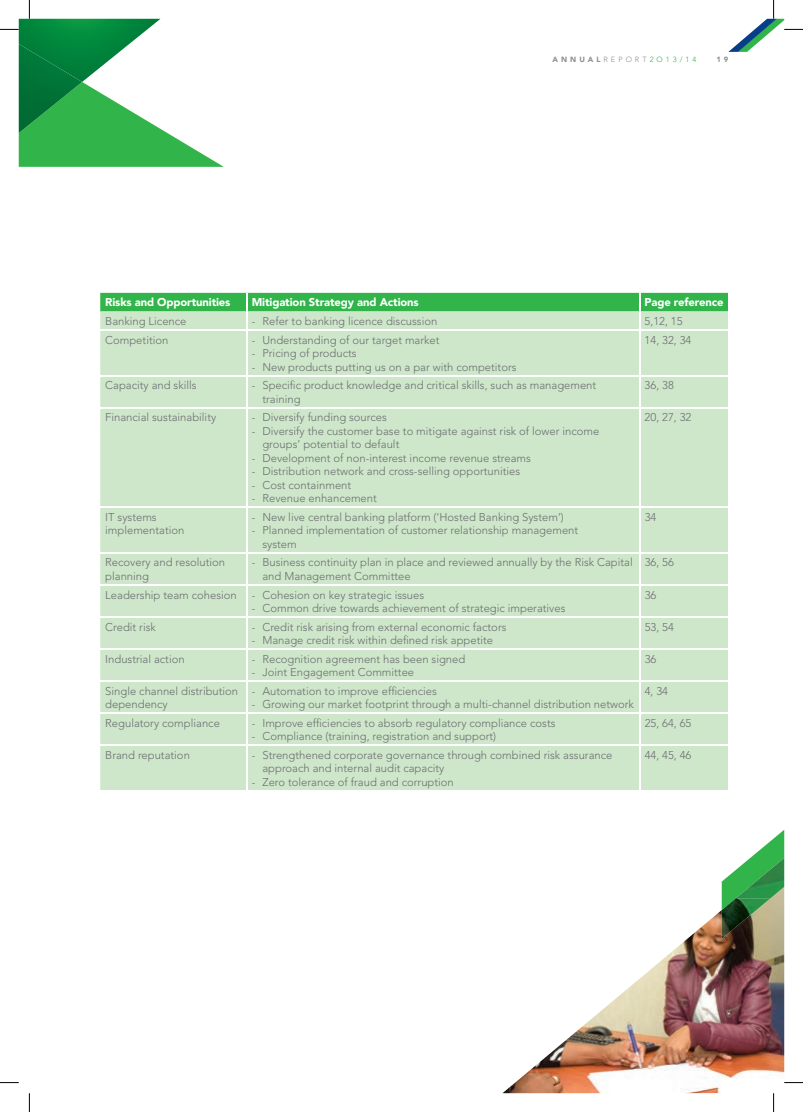
<style>
.page{position:relative;width:803px;height:1112px;background:#fff}
.page>*{position:absolute;margin:0;border:0;box-sizing:border-box;transform-origin:0 0}
.t1{font:300 11.25px/13.5px "Avenir";color:#6c6d70}
.t2{font:900 11.25px "Avenir";letter-spacing:-.01em;color:#fff}
.t3{font:300 7.5px "Avenir";letter-spacing:.4em;color:#31b44a}
.t4{font:900 7.5px "Avenir";color:#8d8f92}
.s1{font-weight:900;color:#8d8f92}
.s2{color:#8d8f92}
</style>
<div class="page">
<div style="left:100px;top:331px;width:628px;height:459px;background:#cee7ca"></div>
<svg style="left:100px;top:293px;width:628px;height:36px;background:#7fcd8a"></svg>
<hr style="left:246px;top:330px;width:1px;height:45px;background:#fff">
<hr style="left:639px;top:330px;width:1px;height:45px;background:#fff">
<hr style="left:246px;top:376px;width:1px;height:31px;background:#fff">
<hr style="left:639px;top:376px;width:1px;height:31px;background:#fff">
<hr style="left:246px;top:408px;width:1px;height:98px;background:#fff">
<hr style="left:639px;top:408px;width:1px;height:98px;background:#fff">
<hr style="left:246px;top:508px;width:1px;height:44px;background:#fff">
<hr style="left:639px;top:508px;width:1px;height:44px;background:#fff">
<hr style="left:246px;top:553px;width:1px;height:31px;background:#fff">
<hr style="left:639px;top:553px;width:1px;height:31px;background:#fff">
<hr style="left:246px;top:585px;width:1px;height:31px;background:#fff">
<hr style="left:639px;top:585px;width:1px;height:31px;background:#fff">
<hr style="left:246px;top:617px;width:1px;height:31px;background:#fff">
<hr style="left:639px;top:617px;width:1px;height:31px;background:#fff">
<hr style="left:246px;top:649px;width:1px;height:31px;background:#fff">
<hr style="left:639px;top:649px;width:1px;height:31px;background:#fff">
<hr style="left:246px;top:681px;width:1px;height:31px;background:#fff">
<hr style="left:639px;top:681px;width:1px;height:31px;background:#fff">
<hr style="left:246px;top:713px;width:1px;height:31px;background:#fff">
<hr style="left:639px;top:713px;width:1px;height:31px;background:#fff">
<hr style="left:246px;top:745px;width:1px;height:45px;background:#fff">
<hr style="left:639px;top:745px;width:1px;height:45px;background:#fff">
<hr style="left:100px;top:375px;width:147px;height:1px;background:#fff">
<hr style="left:247px;top:375px;width:393px;height:1px;background:#fff">
<hr style="left:640px;top:375px;width:90px;height:1px;background:#fff">
<hr style="left:100px;top:506px;width:147px;height:2px;background:#fff">
<hr style="left:247px;top:506px;width:393px;height:2px;background:#fff">
<hr style="left:640px;top:506px;width:90px;height:2px;background:#fff">
<hr style="left:100px;top:552px;width:147px;height:1px;background:#fff">
<hr style="left:247px;top:552px;width:393px;height:1px;background:#fff">
<hr style="left:640px;top:552px;width:90px;height:1px;background:#fff">
<hr style="left:100px;top:584px;width:147px;height:1px;background:#fff">
<hr style="left:247px;top:584px;width:393px;height:1px;background:#fff">
<hr style="left:640px;top:584px;width:90px;height:1px;background:#fff">
<hr style="left:100px;top:616px;width:147px;height:1px;background:#fff">
<hr style="left:247px;top:616px;width:393px;height:1px;background:#fff">
<hr style="left:640px;top:616px;width:90px;height:1px;background:#fff">
<hr style="left:100px;top:648px;width:147px;height:1px;background:#fff">
<hr style="left:247px;top:648px;width:393px;height:1px;background:#fff">
<hr style="left:640px;top:648px;width:90px;height:1px;background:#fff">
<hr style="left:100px;top:680px;width:147px;height:1px;background:#fff">
<hr style="left:247px;top:680px;width:393px;height:1px;background:#fff">
<hr style="left:640px;top:680px;width:90px;height:1px;background:#fff">
<hr style="left:100px;top:712px;width:147px;height:1px;background:#fff">
<hr style="left:247px;top:712px;width:393px;height:1px;background:#fff">
<hr style="left:640px;top:712px;width:90px;height:1px;background:#fff">
<hr style="left:100px;top:744px;width:147px;height:1px;background:#fff">
<hr style="left:247px;top:744px;width:393px;height:1px;background:#fff">
<hr style="left:640px;top:744px;width:90px;height:1px;background:#fff">
<hr style="left:100px;top:407px;width:147px;height:1px;background:#fff">
<hr style="left:247px;top:407px;width:393px;height:1px;background:#fff">
<hr style="left:640px;top:407px;width:90px;height:1px;background:#fff">
<img style="left:504px;top:886px;width:280px;height:206px">
<svg style="left:722px;top:830px;width:62px;height:79px"></svg>
<img style="left:736px;top:857px;width:48px;height:41px">
<img style="left:722px;top:898px;width:48px;height:40px">
<svg style="left:0;top:1082px;width:19px;height:1px"></svg>
<svg style="left:784px;top:1082px;width:19px;height:1px"></svg>
<svg style="left:0;top:0;width:224px;height:167px"></svg>
<svg style="left:29px;top:1093px;width:1px;height:18px"></svg>
<svg style="left:728px;top:0;width:75px;height:52px"></svg>
<svg style="left:773px;top:1093px;width:1px;height:18px"></svg>
<p class="t3" style="left:552px;top:55px;width:145px"><span class="s1">annual</span><span class="s2">REPORT</span>2O13/14</p>
<p class="t4" style="left:716px;top:55px;width:13px">1 9</p>
<p class="t2" style="left:105px;top:295px;width:127px">risks and Opportunities</p>
<p class="t2" style="left:252px;top:295px;width:169px">mitigation strategy and actions</p>
<p class="t2" style="left:645px;top:296px;width:80px">Page reference</p>
<p class="t1" style="left:105px;top:314px;width:83px">Banking Licence</p>
<p class="t1" style="left:252px;top:314px;width:187px">- Refer to banking licence discussion</p>
<p class="t1" style="left:645px;top:314px;width:40px">5,12, 15</p>
<p class="t1" style="left:105px;top:333px;width:65px">Competition</p>
<p class="t1" style="left:252px;top:333px;width:189px">- Understanding of our target market</p>
<p class="t1" style="left:252px;top:346px;width:106px">- Pricing of products</p>
<p class="t1" style="left:252px;top:360px;width:266px">- New products putting us on a par with competitors</p>
<p class="t1" style="left:645px;top:333px;width:48px">14, 32, 34</p>
<p class="t1" style="left:105px;top:378px;width:93px">Capacity and skills</p>
<p class="t1" style="left:262px;top:378px;width:335px;text-indent:-11px">- Specific product knowledge and critical skills, such as management training</p>
<p class="t1" style="left:645px;top:378px;width:31px">36, 38</p>
<p class="t1" style="left:105px;top:410px;width:113px">Financial sustainability</p>
<p class="t1" style="left:252px;top:410px;width:137px">- Diversify funding sources</p>
<p class="t1" style="left:262px;top:424px;width:338px;text-indent:-11px">- Diversify the customer base to mitigate against risk of lower income groups’ potential to default</p>
<p class="t1" style="left:252px;top:451px;width:281px">- Development of non-interest income revenue streams</p>
<p class="t1" style="left:252px;top:464px;width:270px">- Distribution network and cross-selling opportunities</p>
<p class="t1" style="left:252px;top:478px;width:101px">- Cost containment</p>
<p class="t1" style="left:252px;top:491px;width:127px">- Revenue enhancement</p>
<p class="t1" style="left:645px;top:410px;width:48px">20, 27, 32</p>
<p class="t1" style="left:105px;top:510px;width:81px">IT systems implementation</p>
<p class="t1" style="left:252px;top:510px;width:313px">- New live central banking platform (‘Hosted Banking System’)</p>
<p class="t1" style="left:262px;top:523px;width:317px;text-indent:-11px">- Planned implementation of customer relationship management system</p>
<p class="t1" style="left:645px;top:510px;width:13px">34</p>
<p class="t1" style="left:105px;top:555px;width:121px">Recovery and resolution planning</p>
<p class="t1" style="left:262px;top:555px;width:372px;text-indent:-11px">- Business continuity plan in place and reviewed annually by the Risk Capital and Management Committee</p>
<p class="t1" style="left:645px;top:555px;width:31px">36, 56</p>
<p class="t1" style="left:105px;top:587px;width:133px">Leadership team cohesion</p>
<p class="t1" style="left:252px;top:587px;width:174px">- Cohesion on key strategic issues</p>
<p class="t1" style="left:252px;top:601px;width:315px">- Common drive towards achievement of strategic imperatives</p>
<p class="t1" style="left:645px;top:587px;width:13px">36</p>
<p class="t1" style="left:105px;top:620px;width:52px">Credit risk</p>
<p class="t1" style="left:252px;top:620px;width:256px">- Credit risk arising from external economic factors</p>
<p class="t1" style="left:252px;top:633px;width:243px">- Manage credit risk within defined risk appetite</p>
<p class="t1" style="left:645px;top:620px;width:31px">53, 54</p>
<p class="t1" style="left:105px;top:652px;width:81px">Industrial action</p>
<p class="t1" style="left:252px;top:652px;width:215px">- Recognition agreement has been signed</p>
<p class="t1" style="left:252px;top:665px;width:164px">- Joint Engagement Committee</p>
<p class="t1" style="left:645px;top:652px;width:13px">36</p>
<p class="t1" style="left:105px;top:684px;width:134px">Single channel distribution dependency</p>
<p class="t1" style="left:252px;top:684px;width:187px">- Automation to improve efficiencies</p>
<p class="t1" style="left:252px;top:697px;width:384px">- Growing our market footprint through a multi-channel distribution network</p>
<p class="t1" style="left:645px;top:684px;width:25px">4, 34</p>
<p class="t1" style="left:105px;top:716px;width:116px">Regulatory compliance</p>
<p class="t1" style="left:252px;top:716px;width:305px">- Improve efficiencies to absorb regulatory compliance costs</p>
<p class="t1" style="left:252px;top:729px;width:246px">- Compliance (training, registration and support)</p>
<p class="t1" style="left:645px;top:716px;width:48px">25, 64, 65</p>
<p class="t1" style="left:105px;top:748px;width:86px">Brand reputation</p>
<p class="t1" style="left:262px;top:748px;width:351px;text-indent:-11px">- Strengthened corporate governance through combined risk assurance approach and internal audit capacity</p>
<p class="t1" style="left:252px;top:775px;width:204px">- Zero tolerance of fraud and corruption</p>
<p class="t1" style="left:645px;top:748px;width:48px">44, 45, 46</p>
</div>
